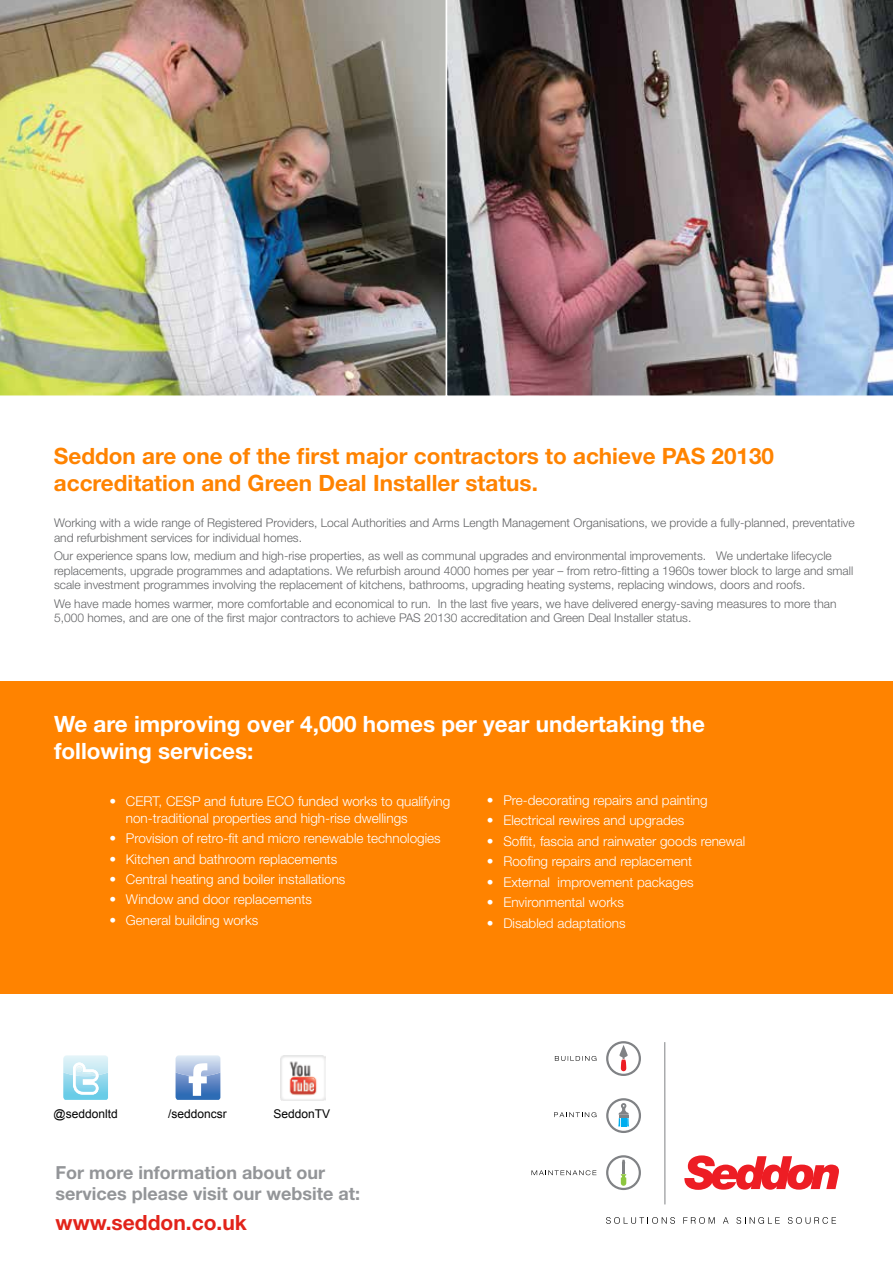
<style>
.page{position:relative;width:893px;height:1263px;background:#fff}
.page>*{position:absolute;margin:0;border:0;box-sizing:border-box;transform-origin:0 0}
.t1{font:700 22.5px/27px "Helvetica Neue LT Std";color:#ff8300}
.t2{font:700 22.5px/27px "Helvetica Neue LT Std";color:#fff}
.t3{font:700 21px "Helvetica Neue LT Std";color:#e2231a}
.t4{font:700 18px/21.6px "Helvetica Neue LT Std";color:#939598}
.t5{font:300 13.5px/16.2px "Helvetica Neue LT Std";color:#fff}
.t6{font:300 12px/14.4px "Helvetica Neue LT Std";color:#636466}
.t7{font:12px "Arial";color:#000}
</style>
<div class="page">
<hr style="left:664px;top:1042px;width:1px;height:162px;background:#808285">
<svg style="left:684px;top:1155px;width:155px;height:35px"></svg>
<svg style="left:621px;top:1160px;width:5px;height:26px"></svg>
<div style="left:606px;top:1155px;width:35px;height:35px;border:2px solid #808285;border-radius:50%"></div>
<div style="left:606px;top:1098px;width:35px;height:35px;border:2px solid #808285;border-radius:50%"></div>
<svg style="left:618px;top:1103px;width:11px;height:23px"></svg>
<div style="left:606px;top:1041px;width:35px;height:35px;border:2px solid #808285;border-radius:50%"></div>
<svg style="left:619px;top:1045px;width:9px;height:26px"></svg>
<svg style="left:531px;top:1170px;width:65px;height:5px"></svg>
<svg style="left:555px;top:1056px;width:41px;height:5px"></svg>
<svg style="left:554px;top:1112px;width:42px;height:5px"></svg>
<svg style="left:606px;top:1217px;width:69px;height:7px"></svg>
<svg style="left:683px;top:1217px;width:32px;height:7px"></svg>
<svg style="left:723px;top:1217px;width:6px;height:7px"></svg>
<svg style="left:736px;top:1217px;width:44px;height:7px"></svg>
<svg style="left:788px;top:1217px;width:48px;height:7px"></svg>
<div style="left:0;top:681px;width:893px;height:313px;background:#ff8300"></div>
<img style="left:0;top:0;width:446px;height:396px">
<img style="left:447px;top:0;width:446px;height:396px">
<img style="left:281px;top:1055px;width:45px;height:45px">
<svg style="left:63px;top:1055px;width:45px;height:45px"></svg>
<svg style="left:176px;top:1055px;width:44px;height:45px"></svg>
<h1 class="t1" style="left:54px;top:442px;width:722px">Seddon are one of the first major contractors to achieve PAS 20130 accreditation and Green Deal Installer status.</h1>
<p class="t6" style="left:54px;top:516px;width:802px">Working with a wide range of Registered Providers, Local Authorities and Arms Length Management Organisations, we provide a fully-planned, preventative and refurbishment services for individual homes.</p>
<p class="t6" style="left:54px;top:549px;width:801px">Our experience spans low, medium and high-rise properties, as well as communal upgrades and environmental improvements. We undertake lifecycle replacements, upgrade programmes and adaptations. We refurbish around 4000 homes per year – from retro-fitting a 1960s tower block to large and small scale investment programmes involving the replacement of kitchens, bathrooms, upgrading heating systems, replacing windows, doors and roofs.</p>
<p class="t6" style="left:54px;top:596px;width:784px">We have made homes warmer, more comfortable and economical to run. In the last five years, we have delivered energy-saving measures to more than<br>5,000 homes, and are one of the first major contractors to achieve PAS 20130 accreditation and Green Deal Installer status.</p>
<h1 class="t2" style="left:54px;top:709px;width:652px">We are improving over 4,000 homes per year undertaking the following services:</h1>
<p class="t5" style="left:126px;top:793px;width:326px;text-indent:-16px">• CERT, CESP and future ECO funded works to qualifying non-traditional properties and high-rise dwellings</p>
<p class="t5" style="left:109px;top:830px;width:333px">• Provision of retro-fit and micro renewable technologies</p>
<p class="t5" style="left:109px;top:850px;width:230px">• Kitchen and bathroom replacements</p>
<p class="t5" style="left:109px;top:871px;width:238px">• Central heating and boiler installations</p>
<p class="t5" style="left:109px;top:891px;width:204px">• Window and door replacements</p>
<p class="t5" style="left:109px;top:912px;width:151px">• General building works</p>
<p class="t5" style="left:487px;top:792px;width:222px">• Pre-decorating repairs and painting</p>
<p class="t5" style="left:487px;top:812px;width:199px">• Electrical rewires and upgrades</p>
<p class="t5" style="left:487px;top:832px;width:260px">• Soffit, fascia and rainwater goods renewal</p>
<p class="t5" style="left:487px;top:853px;width:207px">• Roofing repairs and replacement</p>
<p class="t5" style="left:487px;top:873px;width:208px">• External improvement packages</p>
<p class="t5" style="left:487px;top:894px;width:139px">• Environmental works</p>
<p class="t5" style="left:487px;top:914px;width:140px">• Disabled adaptations</p>
<p class="t7" style="left:54px;top:1106px;width:66px">@seddonltd</p>
<p class="t7" style="left:168px;top:1106px;width:60px">/seddoncsr</p>
<p class="t7" style="left:274px;top:1106px;width:58px">SeddonTV</p>
<h3 class="t4" style="left:56px;top:1161px;width:306px">For more information about our services please visit our website at:</h3>
<h2 class="t3" style="left:56px;top:1209px;width:193px">www.seddon.co.uk</h2>
</div>
